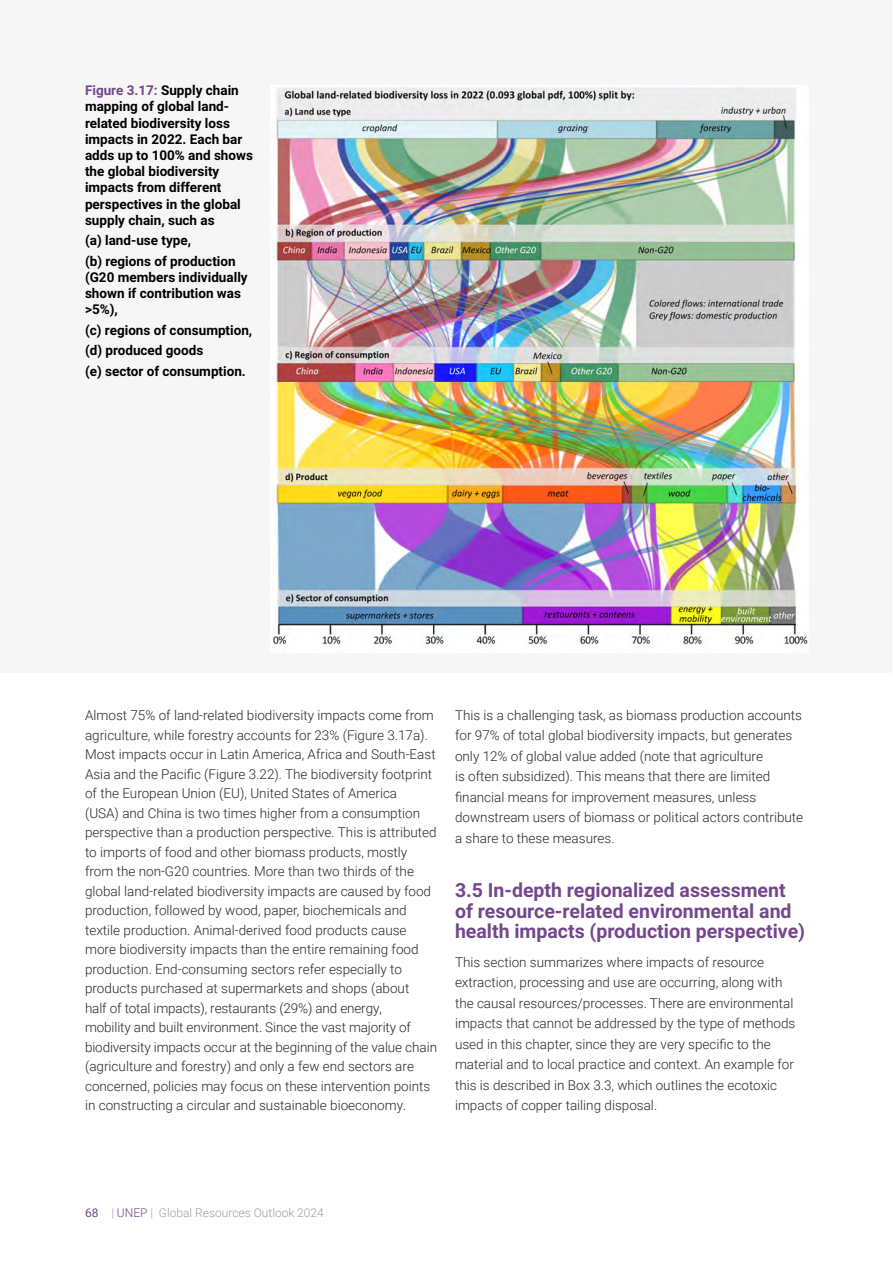
<style>
.page{position:relative;width:893px;height:1263px;background:#fff}
.page>*{position:absolute;margin:0;border:0;box-sizing:border-box;transform-origin:0 0}
.t1{font:700 19.5px/20.4px "Roboto";color:#74468b}
.t2{font:300 13.5px/19.5px "Roboto";color:#282827}
.t3{font:700 13.5px/16.2px "Roboto";color:#000}
.t4{font:300 12px "Roboto";color:#9d9d9c}
.s1{color:#74468b}
.s2{font-weight:400;color:#74468b}
</style>
<div class="page">
<div style="left:0;top:0;width:891px;height:673px;background:#f6f6f6"></div>
<img style="left:273px;top:88px;width:535px;height:557px">
<p class="t3" style="left:85px;top:82px;width:169px"><span class="s1">Figure 3.17:</span> Supply chain mapping of global land&shy;related biodiversity loss impacts in 2022. Each bar adds up to 100% and shows the global biodiversity impacts from different perspectives in the global supply chain, such as</p>
<p class="t3" style="left:85px;top:230px;width:152px;line-height:20.4px">(a) land-use type,<br>(b) regions of production</p>
<p class="t3" style="left:85px;top:268px;width:164px">(G20 members individually shown if contribution was &gt;5%),</p>
<p class="t3" style="left:85px;top:319px;width:169px;line-height:20.4px">(c) regions of consumption, (d) produced goods<br>(e) sector of consumption.</p>
<p class="t2" style="left:85px;top:705px;width:354px">Almost 75% of land-related biodiversity impacts come from agriculture, while forestry accounts for 23% (Figure 3.17a).<br>Most impacts occur in Latin America, Africa and South-East Asia and the Pacific (Figure 3.22). The biodiversity footprint of the European Union (EU), United States of America<br>(USA) and China is two times higher from a consumption perspective than a production perspective. This is attributed to imports of food and other biomass products, mostly from the non-G20 countries. More than two thirds of the global land-related biodiversity impacts are caused by food production, followed by wood, paper, biochemicals and textile production. Animal-derived food products cause more biodiversity impacts than the entire remaining food production. End-consuming sectors refer especially to products purchased at supermarkets and shops (about<br>half of total impacts), restaurants (29%) and energy,<br>mobility and built environment. Since the vast majority of biodiversity impacts occur at the beginning of the value chain (agriculture and forestry) and only a few end sectors are concerned, policies may focus on these intervention points in constructing a circular and sustainable bioeconomy.</p>
<p class="t2" style="left:455px;top:704px;width:350px;line-height:20.4px">This is a challenging task, as biomass production accounts for 97% of total global biodiversity impacts, but generates only 12% of global value added (note that agriculture<br>is often subsidized). This means that there are limited financial means for improvement measures, unless downstream users of biomass or political actors contribute a share to these measures.</p>
<h1 class="t1" style="left:455px;top:879px;width:352px">3.5 In-depth regionalized assessment of resource-related environmental and health impacts (production perspective)</h1>
<p class="t2" style="left:455px;top:951px;width:342px;line-height:20.4px">This section summarizes where impacts of resource extraction, processing and use are occurring, along with the causal resources/processes. There are environmental impacts that cannot be addressed by the type of methods used in this chapter, since they are very specific to the material and to local practice and context. An example for this is described in Box 3.3, which outlines the ecotoxic impacts of copper tailing disposal.</p>
<p class="t4" style="left:85px;top:1204px;width:240px"><span class="s2">68</span> | <span class="s1">UNEP</span> | Global Resources Outlook 2024</p>
</div>
